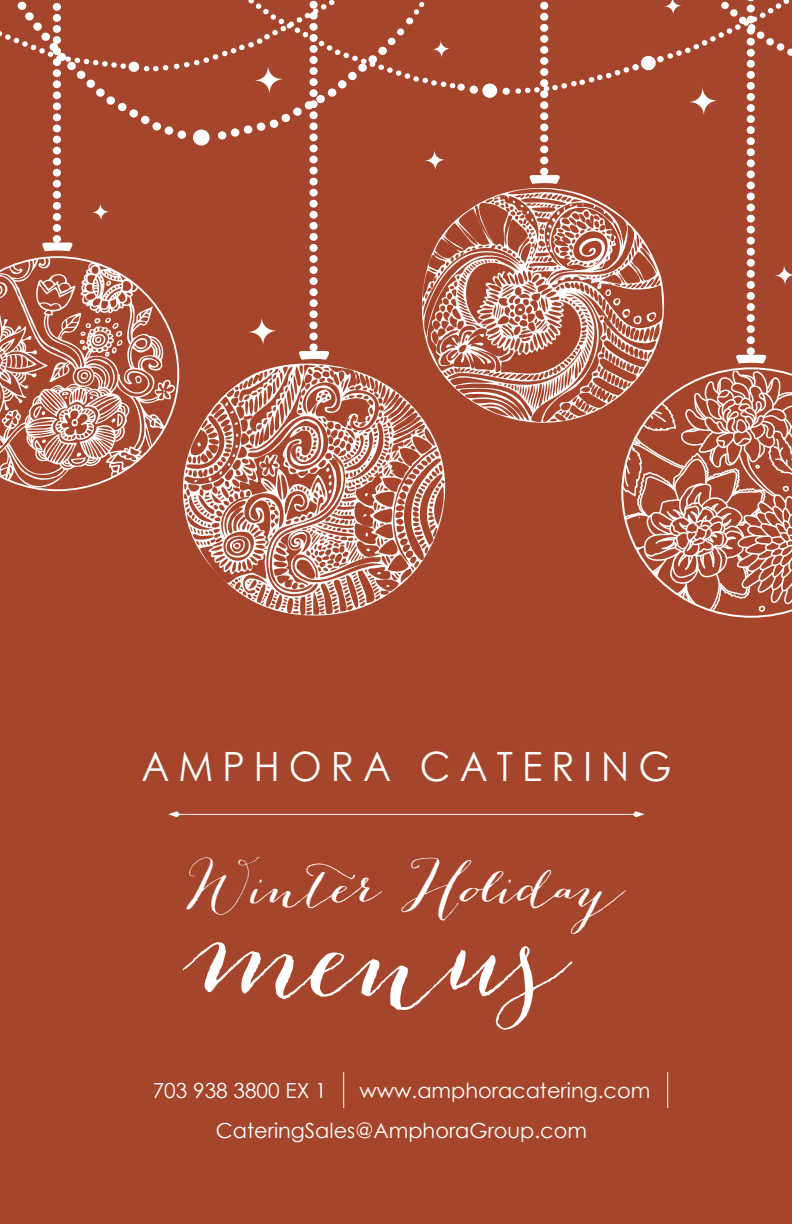
<style>
.page{position:relative;width:792px;height:1224px;background:#fff}
.page>*{position:absolute;margin:0;border:0;box-sizing:border-box;transform-origin:0 0}
.t1{font:121.8px "Bombshell Pro";color:#fff;scale:.87 1}
.t2{font:45.6px "Bombshell Pro";color:#fff;scale:1.05 1}
.t3{font:40.4px "Century Gothic";letter-spacing:.24em;color:#fff;scale:.94 1}
.t4{font:20.8px/40px "Century Gothic";color:#fff}
</style>
<div class="page">
<div style="left:0;top:888px;width:792px;height:336px;background:#a5452b"></div>
<div style="left:0;top:0;width:792px;height:991px;background:#a5452b"></div>
<svg style="left:455px;top:187px;width:208px;height:236px"></svg>
<svg style="left:182px;top:357px;width:274px;height:259px"></svg>
<svg style="left:0;top:257px;width:177px;height:233px"></svg>
<svg style="left:621px;top:367px;width:156px;height:251px"></svg>
<svg style="left:623px;top:370px;width:169px;height:247px"></svg>
<div style="left:129px;top:62px;width:10px;height:10px;background:#fff;border-radius:50%"></div>
<svg style="left:144px;top:65px;width:24px;height:6px"></svg>
<svg style="left:0;top:1px;width:126px;height:250px"></svg>
<div style="left:657px;top:56px;width:7px;height:6px;background:#fff;border-radius:50%"></div>
<div style="left:632px;top:64px;width:7px;height:6px;background:#fff;border-radius:50%"></div>
<svg style="left:515px;top:1px;width:114px;height:183px"></svg>
<div style="left:482px;top:83px;width:15px;height:15px;background:#fff;border-radius:50%"></div>
<div style="left:641px;top:56px;width:15px;height:14px;background:#fff;border-radius:50%"></div>
<div style="left:470px;top:86px;width:8px;height:8px;background:#fff;border-radius:50%"></div>
<div style="left:457px;top:84px;width:8px;height:7px;background:#fff;border-radius:50%"></div>
<div style="left:503px;top:88px;width:7px;height:7px;background:#fff;border-radius:50%"></div>
<svg style="left:174px;top:0;width:281px;height:360px"></svg>
<div style="left:388px;top:38px;width:7px;height:7px;background:#fff;border-radius:50%"></div>
<div style="left:378px;top:47px;width:9px;height:8px;background:#fff;border-radius:50%"></div>
<div style="left:368px;top:55px;width:9px;height:9px;background:#fff;border-radius:50%"></div>
<div style="left:358px;top:64px;width:9px;height:8px;background:#fff;border-radius:50%"></div>
<div style="left:348px;top:72px;width:9px;height:8px;background:#fff;border-radius:50%"></div>
<div style="left:338px;top:80px;width:9px;height:8px;background:#fff;border-radius:50%"></div>
<div style="left:328px;top:88px;width:8px;height:9px;background:#fff;border-radius:50%"></div>
<div style="left:316px;top:95px;width:9px;height:8px;background:#fff;border-radius:50%"></div>
<div style="left:305px;top:101px;width:8px;height:8px;background:#fff;border-radius:50%"></div>
<div style="left:293px;top:108px;width:9px;height:8px;background:#fff;border-radius:50%"></div>
<div style="left:282px;top:114px;width:8px;height:8px;background:#fff;border-radius:50%"></div>
<div style="left:270px;top:120px;width:8px;height:8px;background:#fff;border-radius:50%"></div>
<div style="left:257px;top:123px;width:8px;height:8px;background:#fff;border-radius:50%"></div>
<div style="left:244px;top:125px;width:8px;height:9px;background:#fff;border-radius:50%"></div>
<div style="left:231px;top:128px;width:8px;height:9px;background:#fff;border-radius:50%"></div>
<div style="left:218px;top:131px;width:8px;height:9px;background:#fff;border-radius:50%"></div>
<div style="left:193px;top:130px;width:17px;height:16px;background:#fff;border-radius:50%"></div>
<div style="left:178px;top:131px;width:8px;height:8px;background:#fff;border-radius:50%"></div>
<div style="left:165px;top:126px;width:8px;height:9px;background:#fff;border-radius:50%"></div>
<div style="left:152px;top:122px;width:9px;height:9px;background:#fff;border-radius:50%"></div>
<div style="left:141px;top:116px;width:9px;height:8px;background:#fff;border-radius:50%"></div>
<div style="left:129px;top:109px;width:9px;height:9px;background:#fff;border-radius:50%"></div>
<div style="left:118px;top:103px;width:9px;height:8px;background:#fff;border-radius:50%"></div>
<div style="left:106px;top:96px;width:9px;height:9px;background:#fff;border-radius:50%"></div>
<div style="left:96px;top:88px;width:9px;height:9px;background:#fff;border-radius:50%"></div>
<div style="left:86px;top:80px;width:9px;height:8px;background:#fff;border-radius:50%"></div>
<div style="left:77px;top:71px;width:8px;height:8px;background:#fff;border-radius:50%"></div>
<div style="left:67px;top:62px;width:9px;height:8px;background:#fff;border-radius:50%"></div>
<div style="left:58px;top:53px;width:8px;height:8px;background:#fff;border-radius:50%"></div>
<div style="left:50px;top:43px;width:8px;height:8px;background:#fff;border-radius:50%"></div>
<div style="left:41px;top:33px;width:9px;height:8px;background:#fff;border-radius:50%"></div>
<div style="left:33px;top:22px;width:9px;height:9px;background:#fff;border-radius:50%"></div>
<div style="left:25px;top:12px;width:9px;height:9px;background:#fff;border-radius:50%"></div>
<div style="left:18px;top:2px;width:8px;height:8px;background:#fff;border-radius:50%"></div>
<svg style="left:254px;top:65px;width:30px;height:29px"></svg>
<svg style="left:247px;top:317px;width:31px;height:29px"></svg>
<svg style="left:91px;top:203px;width:19px;height:18px"></svg>
<svg style="left:424px;top:150px;width:22px;height:21px"></svg>
<svg style="left:663px;top:0;width:129px;height:364px"></svg>
<svg style="left:432px;top:40px;width:19px;height:18px"></svg>
<svg style="left:168px;top:811px;width:477px;height:6px"></svg>
<hr style="left:343px;top:1072px;width:1px;height:36px;background:#fff">
<hr style="left:667px;top:1072px;width:1px;height:36px;background:#fff">
<h3 class="t3" style="left:141px;top:738px;width:565px">AMPHORA CATERING</h3>
<h2 class="t2" style="left:189px;top:858px;width:415px">Winter Holiday</h2>
<h1 class="t1" style="left:185px;top:876px;width:439px">menus</h1>
<p class="t4" style="left:216px;top:1070px;width:436px;text-indent:144px">www.amphoracatering.com<br>CateringSales@AmphoraGroup.com</p>
<p class="t4" style="left:153px;top:1070px;width:176px">703 938 3800 EX 1</p>
</div>
